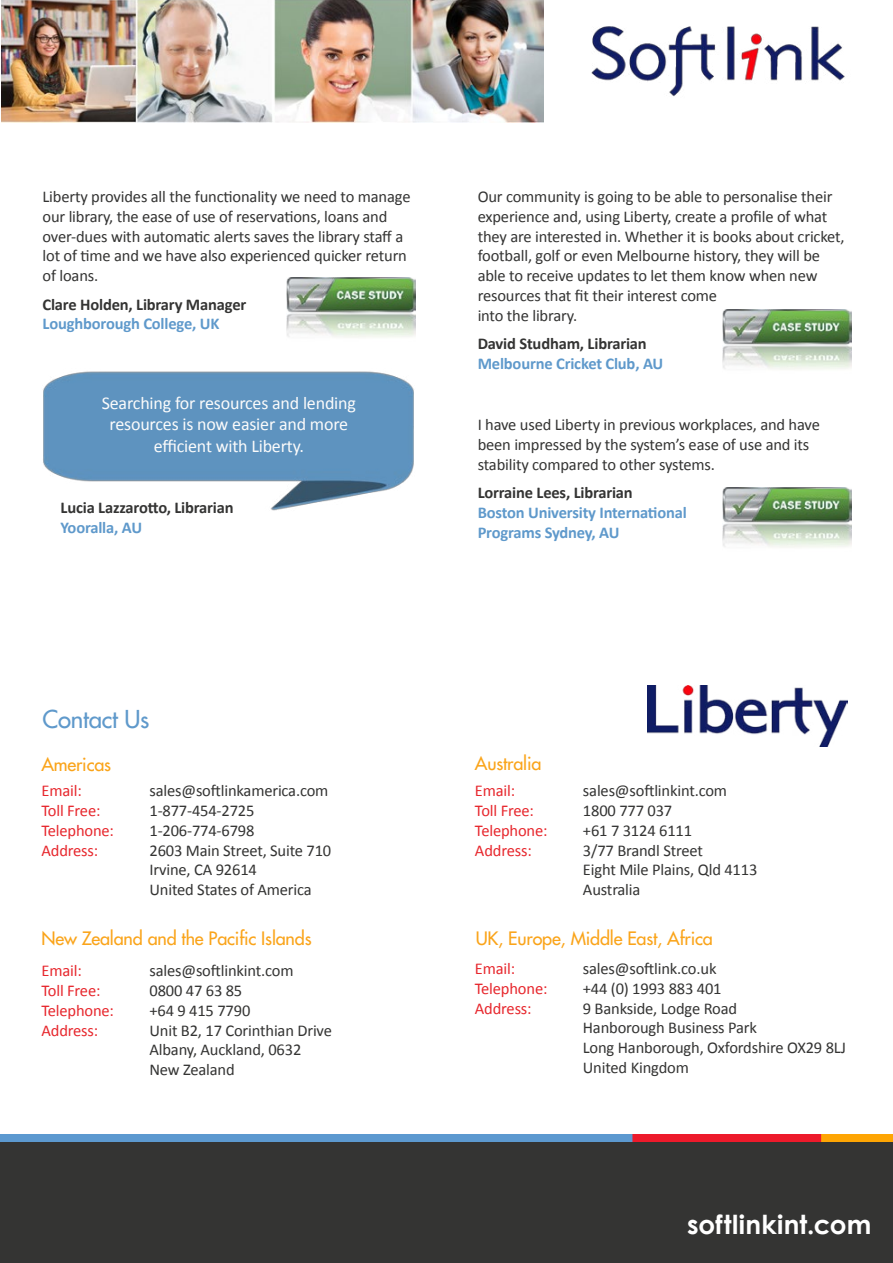
<style>
.page{position:relative;width:893px;height:1263px;background:#fff}
.page>*{position:absolute;margin:0;border:0;box-sizing:border-box;transform-origin:0 0}
.Red_bullet_diagram_t{font:700 26.25px "Century Gothic";letter-spacing:.01em;color:#fff}
.Disclaimer{font:24px "Futura";letter-spacing:-.01em;color:#5f99cb}
.t1{font:18px/21.6px "Calibri";letter-spacing:-.01em;color:#fbfbfb;text-align:center}
.Disclaimer-2{font:18px "Futura";letter-spacing:-.01em;color:#faa41a}
.Disclaimer-3{font:16.5px/19.8px "Calibri";letter-spacing:-.01em;color:#343433}
.Disclaimer-4{font:16.5px "Calibri";letter-spacing:-.01em;color:#e7272d}
.t2{font:700 16.5px/19.8px "Calibri";letter-spacing:-.01em;color:#5f99cb}
.t3{font:700 16.5px/19.8px "Calibri";letter-spacing:-.01em;color:#343433}
.s1{color:#5f99cb}
.s2{color:#343433}
</style>
<div class="page">
<img style="left:43px;top:371px;width:371px;height:140px">
<div style="left:0;top:1141px;width:893px;height:122px;background:#343433"></div>
<img style="left:0;top:1134px;width:893px;height:7px">
<img style="left:591px;top:26px;width:254px;height:71px">
<img style="left:1px;top:0;width:542px;height:122px">
<img style="left:648px;top:686px;width:199px;height:61px">
<img style="left:723px;top:309px;width:129px;height:61px">
<img style="left:286px;top:278px;width:129px;height:60px">
<img style="left:723px;top:487px;width:129px;height:61px">
<p class="Disclaimer-3" style="left:43px;top:186px;width:369px">Liberty provides all the functionality we need to manage our library, the ease of use of reservations, loans and over-dues with automatic alerts saves the library staff a lot of time and we have also experienced quicker return of loans.</p>
<p class="t3" style="left:43px;top:294px;width:205px">Clare Holden, Library Manager<br><span class="s1">Loughborough College, UK</span></p>
<p class="t1" style="left:102px;top:392px;width:256px">Searching for resources and lending resources is now easier and more efficient with Liberty.</p>
<p class="t3" style="left:61px;top:497px;width:175px">Lucia Lazzarotto, Librarian<br><span class="s1">Yooralla, AU</span></p>
<p class="Disclaimer-3" style="left:478px;top:186px;width:368px">Our community is going to be able to personalise their experience and, using Liberty, create a profile of what they are interested in. Whether it is books about cricket, football, golf or even Melbourne history, they will be able to receive updates to let them know when new resources that fit their interest come<br>into the library.</p>
<p class="t2" style="left:478px;top:333px;width:187px"><span class="s2">David Studham, Librarian<br></span>Melbourne Cricket Club, AU</p>
<p class="Disclaimer-3" style="left:478px;top:414px;width:344px">I have used Liberty in previous workplaces, and have been impressed by the system’s ease of use and its stability compared to other systems.</p>
<p class="t2" style="left:478px;top:482px;width:211px"><span class="s2">Lorraine Lees, Librarian<br></span>Boston University International<br>Programs Sydney, AU</p>
<p class="Disclaimer" style="left:43px;top:704px;width:108px">Contact Us</p>
<p class="Disclaimer-2" style="left:41px;top:753px;width:71px">Americas</p>
<p class="Disclaimer-4" style="left:41px;top:779px;width:42px">Email:</p>
<p class="Disclaimer-3" style="left:149px;top:780px;width:180px">sales@softlinkamerica.com</p>
<p class="Disclaimer-4" style="left:41px;top:799px;width:61px">Toll Free:</p>
<p class="Disclaimer-3" style="left:149px;top:800px;width:107px">1-877-454-2725</p>
<p class="Disclaimer-4" style="left:41px;top:819px;width:74px">Telephone:</p>
<p class="Disclaimer-3" style="left:149px;top:820px;width:107px">1-206-774-6798</p>
<p class="Disclaimer-4" style="left:41px;top:838px;width:58px">Address:</p>
<p class="Disclaimer-3" style="left:149px;top:840px;width:183px">2603 Main Street, Suite 710</p>
<p class="Disclaimer-3" style="left:149px;top:859px;width:109px">Irvine, CA 92614</p>
<p class="Disclaimer-3" style="left:149px;top:879px;width:164px">United States of America</p>
<p class="Disclaimer-2" style="left:41px;top:927px;width:272px">New Zealand and the Pacific Islands</p>
<p class="Disclaimer-4" style="left:41px;top:959px;width:42px">Email:</p>
<p class="Disclaimer-3" style="left:149px;top:960px;width:146px">sales@softlinkint.com</p>
<p class="Disclaimer-4" style="left:41px;top:979px;width:61px">Toll Free:</p>
<p class="Disclaimer-3" style="left:149px;top:980px;width:94px">0800 47 63 85</p>
<p class="Disclaimer-4" style="left:41px;top:999px;width:74px">Telephone:</p>
<p class="Disclaimer-3" style="left:149px;top:1000px;width:102px">+64 9 415 7790</p>
<p class="Disclaimer-4" style="left:41px;top:1019px;width:58px">Address:</p>
<p class="Disclaimer-3" style="left:149px;top:1020px;width:184px">Unit B2, 17 Corinthian Drive</p>
<p class="Disclaimer-3" style="left:149px;top:1039px;width:153px">Albany, Auckland, 0632</p>
<p class="Disclaimer-3" style="left:149px;top:1059px;width:87px">New Zealand</p>
<p class="Disclaimer-2" style="left:475px;top:752px;width:68px">Australia</p>
<p class="Disclaimer-4" style="left:475px;top:779px;width:42px">Email:</p>
<p class="Disclaimer-3" style="left:583px;top:780px;width:146px">sales@softlinkint.com</p>
<p class="Disclaimer-4" style="left:475px;top:799px;width:61px">Toll Free:</p>
<p class="Disclaimer-3" style="left:583px;top:800px;width:91px">1800 777 037</p>
<p class="Disclaimer-4" style="left:475px;top:819px;width:74px">Telephone:</p>
<p class="Disclaimer-3" style="left:583px;top:820px;width:111px">+61 7 3124 6111</p>
<p class="Disclaimer-4" style="left:475px;top:838px;width:58px">Address:</p>
<p class="Disclaimer-3" style="left:583px;top:840px;width:122px">3/77 Brandl Street</p>
<p class="Disclaimer-3" style="left:583px;top:859px;width:176px">Eight Mile Plains, Qld 4113</p>
<p class="Disclaimer-3" style="left:583px;top:879px;width:59px">Australia</p>
<p class="Disclaimer-2" style="left:476px;top:927px;width:239px">UK, Europe, Middle East, Africa</p>
<p class="Disclaimer-4" style="left:475px;top:957px;width:42px">Email:</p>
<p class="Disclaimer-3" style="left:583px;top:958px;width:135px">sales@softlink.co.uk</p>
<p class="Disclaimer-4" style="left:475px;top:977px;width:74px">Telephone:</p>
<p class="Disclaimer-3" style="left:583px;top:978px;width:140px">+44 (0) 1993 883 401</p>
<p class="Disclaimer-4" style="left:475px;top:996px;width:58px">Address:</p>
<p class="Disclaimer-3" style="left:583px;top:998px;width:156px">9 Bankside, Lodge Road</p>
<p class="Disclaimer-3" style="left:583px;top:1017px;width:176px">Hanborough Business Park</p>
<p class="Disclaimer-3" style="left:583px;top:1037px;width:265px">Long Hanborough, Oxfordshire OX29 8LJ</p>
<p class="Disclaimer-3" style="left:583px;top:1057px;width:108px">United Kingdom</p>
<p class="Red_bullet_diagram_t" style="left:687px;top:1205px;width:186px">softlinkint.com</p>
</div>
